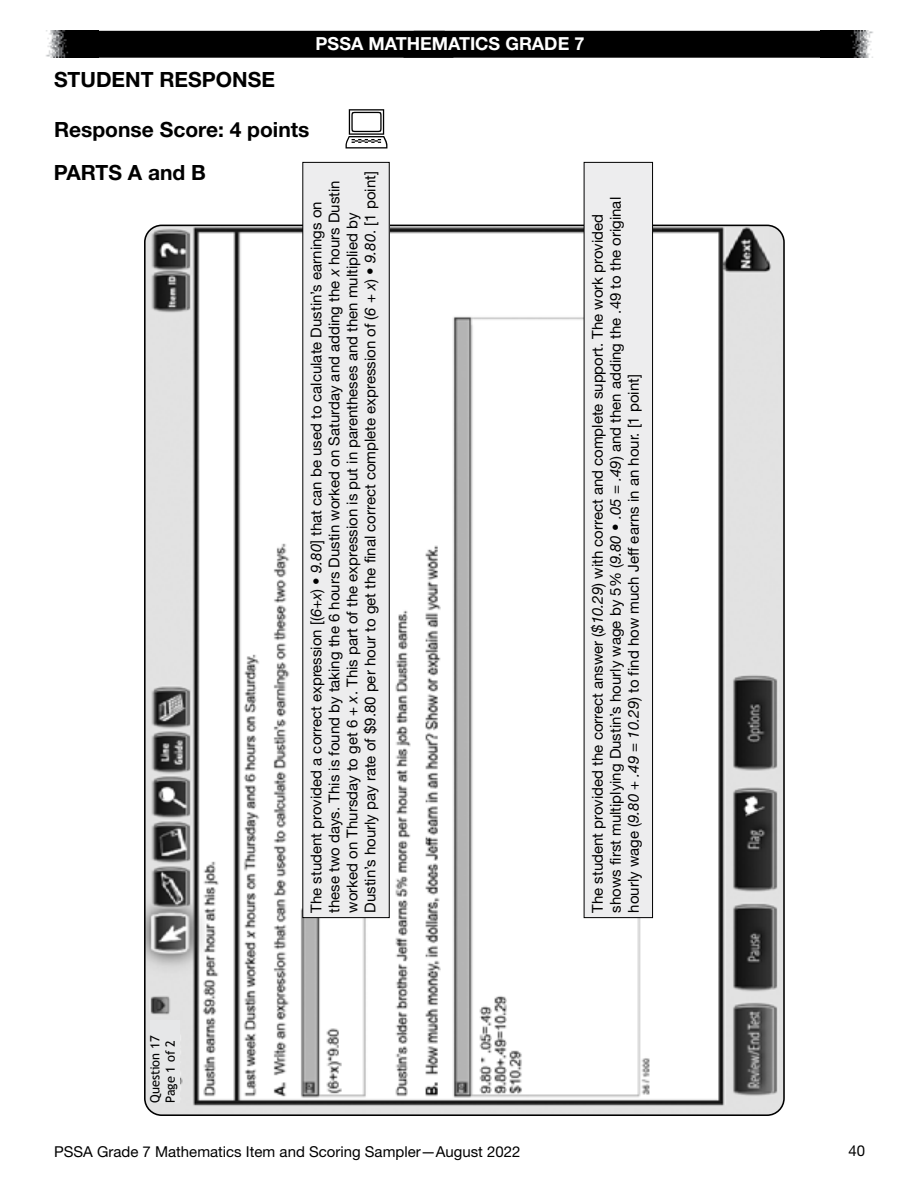
<style>
.page{position:relative;width:918px;height:1188px;background:#fff}
.page>*{position:absolute;margin:0;border:0;box-sizing:border-box;transform-origin:0 0}
.t1{font:700 21px "Helvetica Neue LT Std";color:#000}
.t2{font:700 18px "Helvetica Neue LT Std";color:#fff}
.t3{font:15px/18px "Helvetica Neue LT Std";color:#000}
.t4{font:12.75px/15.3px "Trebuchet MS";color:#000}
.s1{font-style:italic}
</style>
<div class="page">
<img style="left:46px;top:31px;width:52px;height:27px">
<img style="left:820px;top:31px;width:53px;height:27px">
<div style="left:98px;top:31px;width:722px;height:27px;background:#000"></div>
<svg style="left:346px;top:109px;width:41px;height:39px"></svg>
<img style="left:145px;top:225px;width:637px;height:890px">
<div style="left:150px;top:1020px;width:30px;height:83px;background:#e6e7e8"></div>
<div style="left:303px;top:162px;width:86px;height:756px;background:#ededee"></div>
<div style="left:302px;top:162px;width:88px;height:756px;border:1px solid #000"></div>
<div style="left:584px;top:162px;width:69px;height:756px;background:#ededee"></div>
<div style="left:584px;top:162px;width:69px;height:756px;border:1px solid #000"></div>
<p class="t2" style="left:316px;top:33px;width:270px">PSSA MATHEMATICS GRADE 7</p>
<p class="t1" style="left:54px;top:67px;width:222px">STUDENT RESPONSE</p>
<p class="t1" style="left:54px;top:117px;width:257px">Response Score: 4 points</p>
<p class="t1" style="left:54px;top:160px;width:154px">PARTS A and B</p>
<p class="t3" style="left:307px;top:913px;width:743px;rotate:-90deg">The student provided a correct expression [(<span class="s1">6+x</span>) <span class="s1">• 9.80</span>] that can be used to calculate Dustin’s earnings on these two days . This is found by taking the 6 hours Dustin worked on Saturday and adding the <span class="s1">x</span> hours Dustin worked on Thursday to get 6 + <span class="s1">x</span> . This part of the expression is put in parentheses and then multiplied by Dustin’s hourly pay rate of $9 .80 per hour to get the final correct complete expression of (<span class="s1">6 + x</span>) <span class="s1">• 9.80</span> . [1 point]</p>
<p class="t4" style="left:147px;top:1103px;width:69px;rotate:-90deg">Question 17<br>Page 1 of 2</p>
<p class="t3" style="left:588px;top:913px;width:717px;rotate:-90deg">The student provided the correct answer (<span class="s1">$10.29</span>) with correct and complete support . The work provided shows first multiplying Dustin’s hourly wage by 5% (<span class="s1">9.80 • .05 = .49</span>) and then adding the .49 to the original hourly wage (<span class="s1">9.80 + .49 = 10.29</span>) to find how much Jeff earns in an hour . [1 point]</p>
<p class="t3" style="left:54px;top:1142px;width:468px">PSSA Grade 7 Mathematics Item and Scoring Sampler—August 2022</p>
<p class="t3" style="left:848px;top:1142px;width:18px">40</p>
</div>
